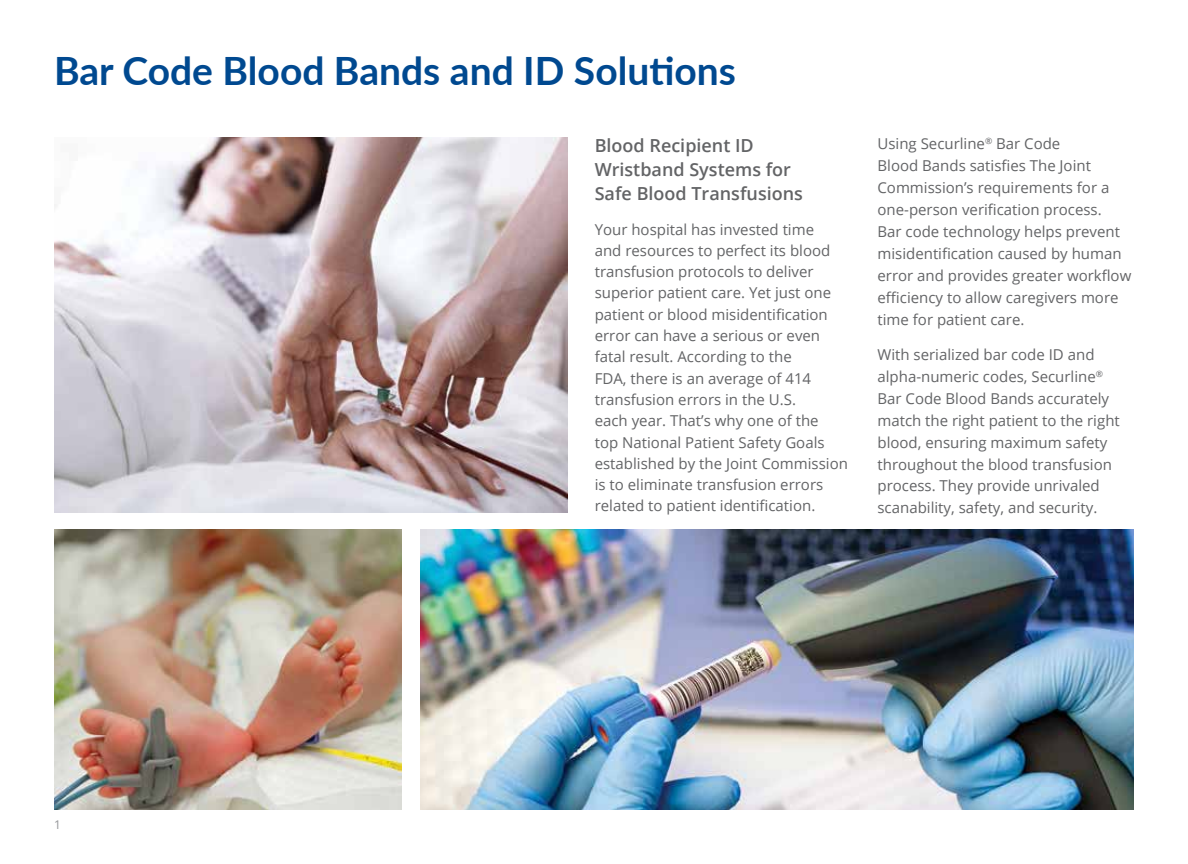
<style>
.page{position:relative;width:1188px;height:864px;background:#fff}
.page>*{position:absolute;margin:0;border:0;box-sizing:border-box;transform-origin:0 0}
.t1{font:700 39px "Lato";color:#004990}
.t2{font:600 18px/24px "Open Sans";color:#636466}
.t3{font:15px/21.9px "Open Sans";color:#636466}
.t4{font:12px "Open Sans";color:#939598}
</style>
<div class="page">
<img style="left:54px;top:137px;width:513px;height:375px">
<img style="left:420px;top:529px;width:714px;height:281px">
<img style="left:54px;top:529px;width:348px;height:281px">
<h1 class="t1" style="left:54px;top:42px;width:684px">Bar Code Blood Bands and ID Solutions</h1>
<p class="t2" style="left:595px;top:133px;width:210px">Blood Recipient ID<br>Wristband Systems for<br>Safe Blood Transfusions</p>
<p class="t3" style="left:595px;top:218px;width:255px;line-height:21.3px">Your hospital has invested time<br>and resources to perfect its blood transfusion protocols to deliver superior patient care. Yet just one patient or blood misidentification error can have a serious or even fatal result. According to the<br>FDA, there is an average of 414 transfusion errors in the U.S.<br>each year. That’s why one of the<br>top National Patient Safety Goals established by the Joint Commission is to eliminate transfusion errors related to patient identification.</p>
<p class="t3" style="left:878px;top:133px;width:255px">Using Securline<sup>®</sup> Bar Code<br>Blood Bands satisfies The Joint<br>Commission’s requirements for a one-person verification process.<br>Bar code technology helps prevent misidentification caused by human error and provides greater workflow efficiency to allow caregivers more time for patient care.</p>
<p class="t3" style="left:877px;top:343px;width:244px">With serialized bar code ID and alpha-numeric codes, Securline<sup>® </sup>Bar Code Blood Bands accurately match the right patient to the right blood, ensuring maximum safety throughout the blood transfusion process. They provide unrivaled scanability, safety, and security.</p>
<p class="t4" style="left:54px;top:816px;width:8px">1</p>
</div>
